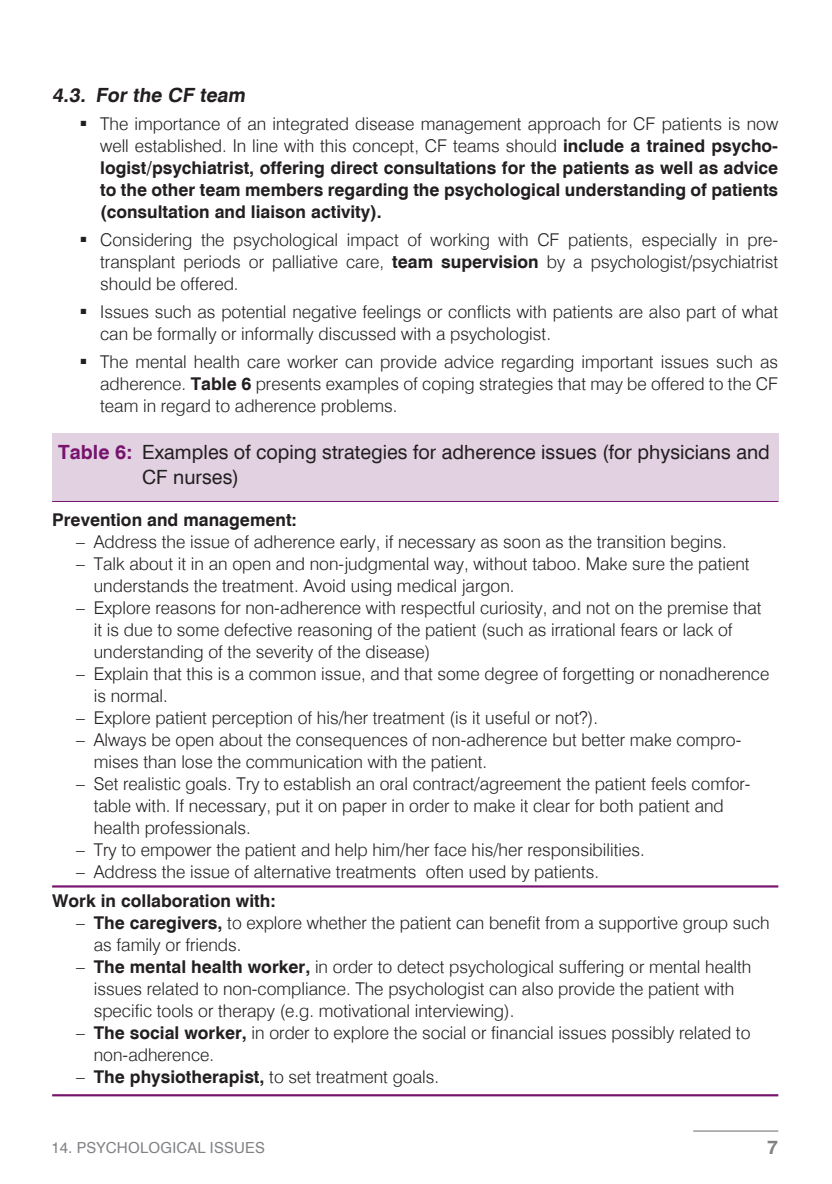
<style>
.page{position:relative;width:832px;height:1184px;background:#fff}
.page>*{position:absolute;margin:0;border:0;box-sizing:border-box;transform-origin:0 0}
.Table_caption{font:19.6px/25.2px "Swiss 721 BT";color:#231f20}
.t1{font:700 19.6px "Swiss 721 BT";color:#231f20}
.t2{font:700 19.6px "Swiss 721 BT";color:#808285}
.TB{font:300 17.6px/22px "Swiss 721 BT";color:#231f20}
.TB-2{font:700 17.6px/22px "Swiss 721 BT";color:#231f20;text-align:justify}
.t3{font:15.2px "Swiss 721 BT";letter-spacing:.015em;color:#808285}
.t4{font:7.4px "WWDOC06";color:#231f20}
.s1{font-weight:300}
.s2{font-weight:700}
.s3{font-weight:700;color:#77146e}
</style>
<div class="page">
<hr style="left:693px;top:1130px;width:85px;height:1px;background:#808285">
<div style="left:52px;top:433px;width:726px;height:68px;background:#e1d1e1"></div>
<hr style="left:52px;top:501px;width:726px;height:1px;background:#77146e">
<hr style="left:52px;top:885px;width:726px;height:2px;background:#77146e">
<hr style="left:52px;top:1093px;width:726px;height:2px;background:#77146e">
<h2 class="t1" style="left:52px;top:83px;width:198px">4.3. For the CF team</h2>
<p class="t4" style="left:80px;top:120px;width:8px">j</p>
<p class="TB-2" style="left:100px;top:112px;width:679px"><span class="s1">The importance of an integrated disease management approach for CF patients is now well established. In line with this concept, CF teams should</span> include a trained psycho&shy;logist/psychiatrist, offering direct consultations for the patients as well as advice to the other team members regarding the psychological understanding of patients (consultation and liaison activity).</p>
<p class="t4" style="left:80px;top:236px;width:8px">j</p>
<p class="TB" style="left:100px;top:228px;width:679px;text-align:justify">Considering the psychological impact of working with CF patients, especially in pre&shy;transplant periods or palliative care, <span class="s2">team supervision</span> by a psychologist/psychiatrist should be offered.</p>
<p class="t4" style="left:80px;top:308px;width:8px">j</p>
<p class="TB" style="left:100px;top:300px;width:679px">Issues such as potential negative feelings or conflicts with patients are also part of what can be formally or informally discussed with a psychologist.</p>
<p class="t4" style="left:80px;top:358px;width:8px">j</p>
<p class="TB" style="left:100px;top:350px;width:679px;text-align:justify">The mental health care worker can provide advice regarding important issues such as adherence. <span class="s2">Table 6</span> presents examples of coping strategies that may be offered to the CF team in regard to adherence problems.</p>
<p class="Table_caption" style="left:142px;top:439px;width:629px;text-indent:-84px"><span class="s3">Table 6:</span> Examples of coping strategies for adherence issues (for physicians and<br>CF nurses)</p>
<p class="TB-2" style="left:52px;top:508px;width:246px">Prevention and management:</p>
<p class="TB" style="left:76px;top:530px;width:652px">– Address the issue of adherence early, if necessary as soon as the transition begins.</p>
<p class="TB" style="left:94px;top:552px;width:657px;text-indent:-18px">– Talk about it in an open and non-judgmental way, without taboo. Make sure the patient understands the treatment. Avoid using medical jargon.</p>
<p class="TB" style="left:94px;top:596px;width:669px;text-indent:-18px">– Explore reasons for non-adherence with respectful curiosity, and not on the premise that it is due to some defective reasoning of the patient (such as irrational fears or lack of understanding of the severity of the disease)</p>
<p class="TB" style="left:94px;top:662px;width:677px;text-indent:-18px">– Explain that this is a common issue, and that some degree of forgetting or nonadherence is normal.</p>
<p class="TB" style="left:76px;top:706px;width:523px">– Explore patient perception of his/her treatment (is it useful or not?).</p>
<p class="TB" style="left:94px;top:728px;width:649px;text-indent:-18px">– Always be open about the consequences of non-adherence but better make compro&shy;mises than lose the communication with the patient.</p>
<p class="TB" style="left:94px;top:772px;width:658px;text-indent:-18px">– Set realistic goals. Try to establish an oral contract/agreement the patient feels comfor&shy;table with. If necessary, put it on paper in order to make it clear for both patient and health professionals.</p>
<p class="TB" style="left:76px;top:838px;width:570px">– Try to empower the patient and help him/her face his/her responsibilities.</p>
<p class="TB" style="left:76px;top:860px;width:524px">– Address the issue of alternative treatments often used by patients.</p>
<p class="TB-2" style="left:52px;top:889px;width:225px">Work in collaboration with:</p>
<p class="TB" style="left:94px;top:911px;width:677px;text-indent:-18px">– <span class="s2">The caregivers,</span> to explore whether the patient can benefit from a supportive group such as family or friends.</p>
<p class="TB" style="left:94px;top:955px;width:659px;text-indent:-18px">– <span class="s2">The mental health worker,</span> in order to detect psychological suffering or mental health issues related to non-compliance. The psychologist can also provide the patient with specific tools or therapy (e.g. motivational interviewing).</p>
<p class="TB" style="left:94px;top:1021px;width:658px;text-indent:-18px">– <span class="s2">The social worker,</span> in order to explore the social or financial issues possibly related to non-adherence.</p>
<p class="TB" style="left:76px;top:1065px;width:364px">– <span class="s2">The physiotherapist,</span> to set treatment goals.</p>
<p class="t3" style="left:52px;top:1138px;width:215px">14. PSYCHOLOGICAL ISSUES</p>
<p class="t2" style="left:767px;top:1134px;width:13px">7</p>
</div>
